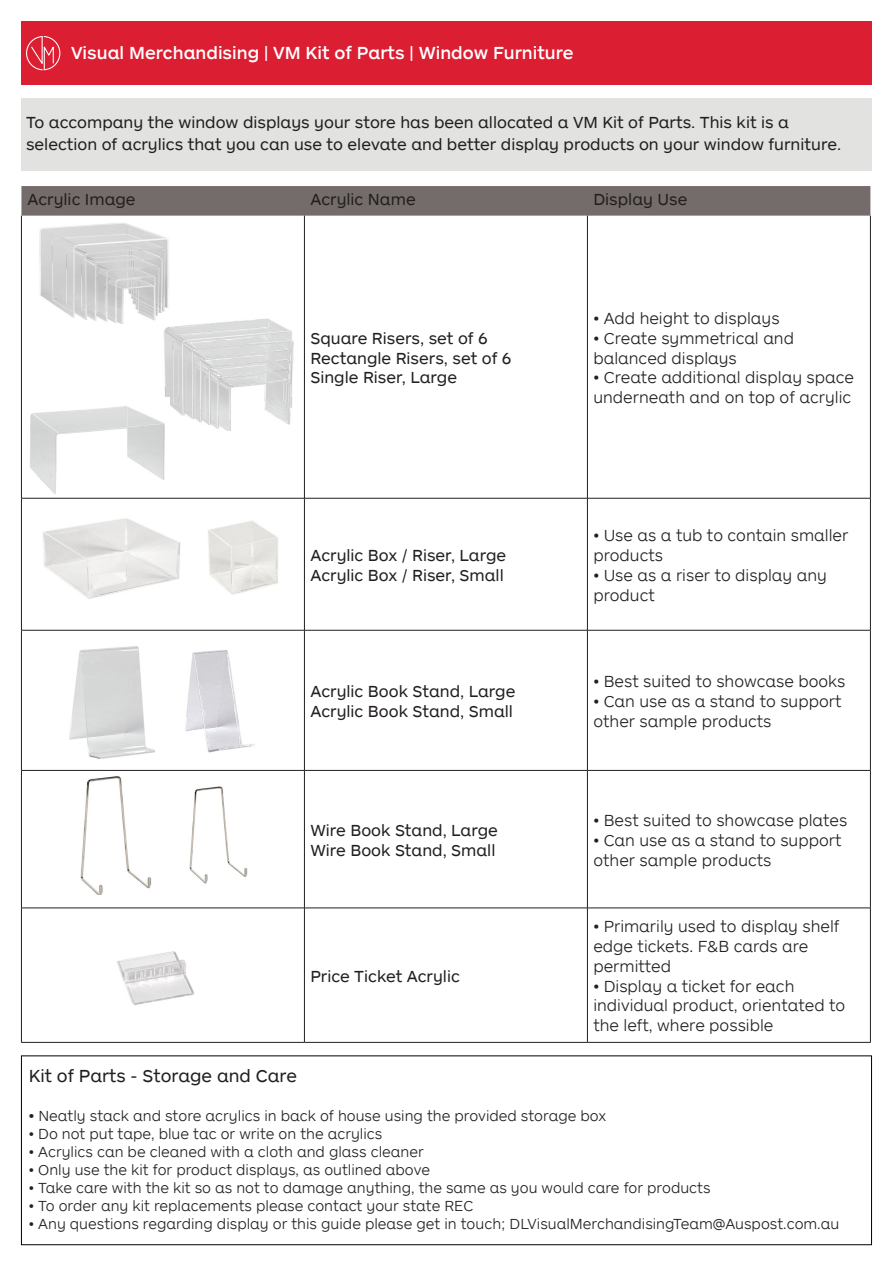
<style>
.page{position:relative;width:893px;height:1263px;background:#fff}
.page>*{position:absolute;margin:0;border:0;box-sizing:border-box;transform-origin:0 0}
.t1{font:500 18px "AP Letter";color:#fff}
.t2{font:18px "AP Letter";color:#231f20}
.t3{font:300 16.5px/19.8px "AP Letter";color:#231f20}
.t4{font:16.5px/21.6px "AP Letter";color:#231f20}
.t5{font:300 15px "AP Letter";color:#231f20}
.s1{font-weight:400}
</style>
<div class="page">
<div style="left:21px;top:99px;width:851px;height:72px;background:#e2e2e1"></div>
<div style="left:21px;top:21px;width:851px;height:64px;background:#dc1e32"></div>
<svg style="left:26px;top:36px;width:34px;height:35px"></svg>
<div style="left:21px;top:186px;width:849px;height:30px;background:#746c6a"></div>
<hr style="left:21px;top:216px;width:1px;height:282px;background:#231f20">
<hr style="left:304px;top:216px;width:1px;height:282px;background:#231f20">
<hr style="left:587px;top:216px;width:1px;height:282px;background:#231f20">
<hr style="left:870px;top:216px;width:1px;height:282px;background:#231f20">
<hr style="left:21px;top:498px;width:283px;height:1px;background:#231f20">
<hr style="left:21px;top:498px;width:1px;height:132px;background:#231f20">
<hr style="left:304px;top:498px;width:283px;height:1px;background:#231f20">
<hr style="left:304px;top:498px;width:1px;height:132px;background:#231f20">
<hr style="left:587px;top:498px;width:284px;height:1px;background:#231f20">
<hr style="left:587px;top:498px;width:1px;height:132px;background:#231f20">
<hr style="left:870px;top:498px;width:1px;height:132px;background:#231f20">
<hr style="left:21px;top:630px;width:283px;height:1px;background:#231f20">
<hr style="left:21px;top:630px;width:1px;height:140px;background:#231f20">
<hr style="left:304px;top:630px;width:283px;height:1px;background:#231f20">
<hr style="left:304px;top:630px;width:1px;height:140px;background:#231f20">
<hr style="left:587px;top:630px;width:284px;height:1px;background:#231f20">
<hr style="left:587px;top:630px;width:1px;height:140px;background:#231f20">
<hr style="left:870px;top:630px;width:1px;height:140px;background:#231f20">
<hr style="left:21px;top:770px;width:283px;height:1px;background:#231f20">
<hr style="left:21px;top:771px;width:1px;height:137px;background:#231f20">
<hr style="left:304px;top:770px;width:283px;height:1px;background:#231f20">
<hr style="left:304px;top:771px;width:1px;height:137px;background:#231f20">
<hr style="left:587px;top:770px;width:284px;height:1px;background:#231f20">
<hr style="left:587px;top:771px;width:1px;height:137px;background:#231f20">
<hr style="left:870px;top:771px;width:1px;height:137px;background:#231f20">
<hr style="left:21px;top:908px;width:283px;height:1px;background:#231f20">
<hr style="left:21px;top:908px;width:1px;height:134px;background:#231f20">
<hr style="left:304px;top:908px;width:283px;height:1px;background:#231f20">
<hr style="left:304px;top:908px;width:1px;height:134px;background:#231f20">
<hr style="left:587px;top:908px;width:284px;height:1px;background:#231f20">
<hr style="left:587px;top:908px;width:1px;height:134px;background:#231f20">
<hr style="left:870px;top:908px;width:1px;height:134px;background:#231f20">
<hr style="left:21px;top:1042px;width:283px;height:1px;background:#231f20">
<hr style="left:304px;top:1042px;width:283px;height:1px;background:#231f20">
<hr style="left:587px;top:1042px;width:284px;height:1px;background:#231f20">
<img style="left:42px;top:518px;width:139px;height:81px">
<img style="left:208px;top:520px;width:70px;height:75px">
<img style="left:117px;top:951px;width:77px;height:54px">
<img style="left:39px;top:222px;width:130px;height:101px">
<img style="left:80px;top:776px;width:72px;height:119px">
<img style="left:189px;top:786px;width:59px;height:98px">
<img style="left:69px;top:646px;width:86px;height:113px">
<img style="left:185px;top:650px;width:70px;height:103px">
<img style="left:159px;top:314px;width:135px;height:117px">
<img style="left:30px;top:397px;width:140px;height:97px">
<p class="t1" style="left:71px;top:41px;width:504px">Visual Merchandising | VM Kit of Parts | Window Furniture</p>
<p class="t4" style="left:26px;top:111px;width:817px">To accompany the window displays your store has been allocated a VM Kit of Parts. This kit is a selection of acrylics that you can use to elevate and better display products on your window furniture.</p>
<p class="t4" style="left:27px;top:188px;width:110px">Acrylic Image</p>
<p class="t4" style="left:310px;top:188px;width:107px">Acrylic Name</p>
<p class="t4" style="left:593px;top:188px;width:95px">Display Use</p>
<p class="t4" style="left:310px;top:326px;width:179px">Square Risers, set of 6</p>
<p class="t4" style="left:310px;top:346px;width:203px">Rectangle Risers, set of 6</p>
<p class="t4" style="left:310px;top:366px;width:148px">Single Riser, Large</p>
<p class="t4" style="left:310px;top:544px;width:197px">Acrylic Box / Riser, Large</p>
<p class="t4" style="left:310px;top:563px;width:195px">Acrylic Box / Riser, Small</p>
<p class="t4" style="left:310px;top:680px;width:206px">Acrylic Book Stand, Large</p>
<p class="t4" style="left:310px;top:699px;width:204px">Acrylic Book Stand, Small</p>
<p class="t4" style="left:310px;top:818px;width:189px">Wire Book Stand, Large</p>
<p class="t4" style="left:310px;top:838px;width:187px">Wire Book Stand, Small</p>
<p class="t4" style="left:310px;top:964px;width:151px">Price Ticket Acrylic</p>
<p class="t3" style="left:593px;top:308px;width:188px">• Add height to displays</p>
<p class="t3" style="left:593px;top:327px;width:202px">• Create symmetrical and balanced displays</p>
<p class="t3" style="left:593px;top:367px;width:262px">• Create additional display space underneath and on top of acrylic</p>
<p class="t3" style="left:593px;top:525px;width:256px">• Use as a tub to contain smaller products</p>
<p class="t3" style="left:593px;top:564px;width:235px">• Use as a riser to display any product</p>
<p class="t3" style="left:593px;top:671px;width:254px">• Best suited to showcase books</p>
<p class="t3" style="left:593px;top:690px;width:250px">• Can use as a stand to support other sample products</p>
<p class="t3" style="left:593px;top:809px;width:255px">• Best suited to showcase plates</p>
<p class="t3" style="left:593px;top:829px;width:250px">• Can use as a stand to support other sample products</p>
<p class="t3" style="left:593px;top:916px;width:248px">• Primarily used to display shelf edge tickets. F&amp;B cards are permitted</p>
<p class="t3" style="left:593px;top:975px;width:253px">• Display a ticket for each individual product, orientated to the left, where possible</p>
<p class="t2" style="left:29px;top:1064px;width:270px">Kit of Parts - Storage and Care</p>
<p class="t5" style="left:29px;top:1106px;width:579px"><span class="s1">•</span> Neatly stack and store acrylics in back of house using the provided storage box</p>
<p class="t5" style="left:29px;top:1124px;width:355px">• Do not put tape, blue tac or write on the acrylics</p>
<p class="t5" style="left:29px;top:1142px;width:396px">• Acrylics can be cleaned with a cloth and glass cleaner</p>
<p class="t5" style="left:29px;top:1160px;width:403px">• Only use the kit for product displays, as outlined above</p>
<p class="t5" style="left:29px;top:1178px;width:683px">• Take care with the kit so as not to damage anything, the same as you would care for products</p>
<p class="t5" style="left:29px;top:1196px;width:446px">• To order any kit replacements please contact your state REC</p>
<p class="t5" style="left:29px;top:1214px;width:812px">• Any questions regarding display or this guide please get in touch; DLVisualMerchandisingTeam@Auspost.com.au</p>
</div>
